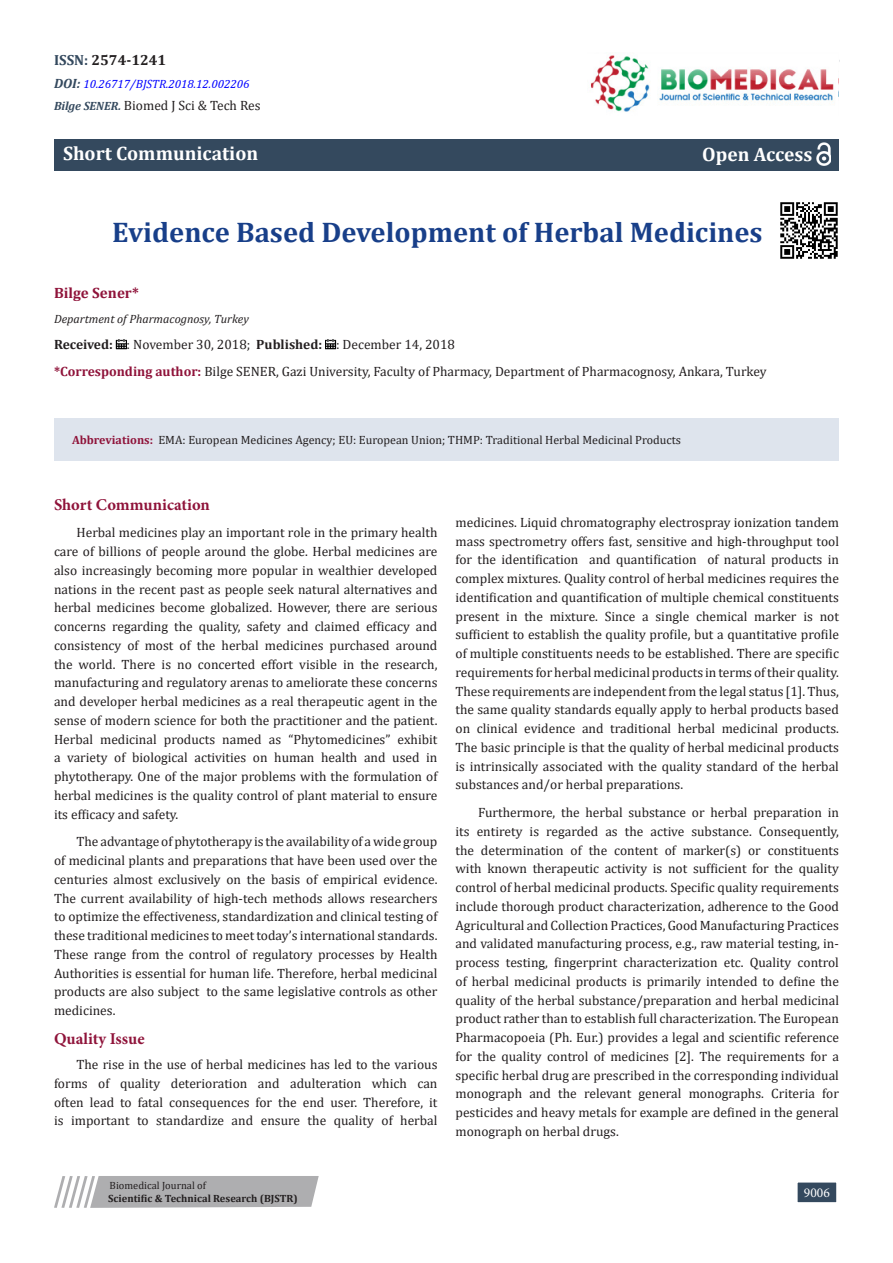
<style>
.page{position:relative;width:893px;height:1263px;background:#fff}
.page>*{position:absolute;margin:0;border:0;box-sizing:border-box;transform-origin:0 0}
.t1{font:700 28.5px "Cambria";color:#183f89}
.t2{font:700 19.5px "Cambria";color:#fff}
.t3{font:700 16.5px "Minion Pro";color:#8f133a}
.t4{font:700 15px "Cambria";color:#8f133a}
.t5{font:700 14.7px "Cambria";color:#231f20}
.t6{font:13.5px/18.8px "Cambria";color:#231f20;text-align:justify}
.t7{font:13.5px "Minion Pro";color:#fff}
.t8{font:12px "Cambria";color:#231f20}
.t9{font:italic 12px "Cambria";color:#00f}
.t10{font:italic 12px "Cambria";color:#231f20}
.t11{font:700 10.5px "Cambria";color:#231f20}
.t12{font:10.5px "Cambria";color:#231f20}
.s1{color:#34495e}
.s2{font-weight:700;font-size:13.5px;color:#34495e}
.s3{font-weight:700;font-style:italic;font-size:12px;color:#34495e}
.s4{font-weight:700}
.s5{font-weight:700;color:#8f133a}
</style>
<div class="page">
<div style="left:797px;top:1182px;width:40px;height:21px;background:#34495e"></div>
<div style="left:796px;top:1181px;width:42px;height:23px;border:2px solid #fff"></div>
<div style="left:54px;top:139px;width:785px;height:32px;background:#34495e"></div>
<svg style="left:54px;top:1176px;width:265px;height:32px;background:#b8b8ba"></svg>
<svg style="left:116px;top:339px;width:11px;height:10px"></svg>
<svg style="left:325px;top:339px;width:11px;height:10px"></svg>
<img style="left:591px;top:55px;width:243px;height:57px">
<img style="left:816px;top:143px;width:15px;height:23px">
<div style="left:54px;top:419px;width:785px;height:42px;background:#dee4ed"></div>
<img style="left:780px;top:202px;width:58px;height:57px">
<p class="t5" style="left:54px;top:50px;width:114px"><span class="s1">ISSN:</span> 2574-1241</p>
<p class="t9" style="left:54px;top:75px;width:197px"><span class="s2">DOI:</span> 10.26717/BJSTR.2018.12.002206</p>
<p class="t6" style="left:54px;top:96px;width:208px"><span class="s3">Bilge SENER.</span> Biomed J Sci &amp; Tech Res</p>
<p class="t2" style="left:63px;top:140px;width:197px">Short Communication</p>
<p class="t2" style="left:702px;top:140px;width:112px">Open Access</p>
<p class="t1" style="left:112px;top:212px;width:652px">Evidence Based Development of Herbal Medicines</p>
<p class="t4" style="left:54px;top:282px;width:86px">Bilge Sener*</p>
<p class="t10" style="left:54px;top:310px;width:196px">Department of Pharmacognosy, Turkey</p>
<p class="t6" style="left:54px;top:335px;width:402px"><span class="s4">Received:</span> : November 30, 2018; <span class="s4">Published:</span> : December 14, 2018</p>
<p class="t6" style="left:54px;top:362px;width:714px"><span class="s5">*Corresponding author:</span> Bilge SENER, Gazi University, Faculty of Pharmacy, Department of Pharmacognosy, Ankara, Turkey</p>
<p class="t8" style="left:72px;top:433px;width:610px"><span class="s5">Abbreviations:</span> EMA: European Medicines Agency; EU: European Union; THMP: Traditional Herbal Medicinal Products</p>
<p class="t3" style="left:54px;top:493px;width:157px">Short Communication</p>
<p class="t6" style="left:54px;top:523px;width:385px;text-indent:22px">Herbal medicines play an important role in the primary health care of billions of people around the globe. Herbal medicines are also increasingly becoming more popular in wealthier developed nations in the recent past as people seek natural alternatives and herbal medicines become globalized. However, there are serious concerns regarding the quality, safety and claimed efficacy and consistency of most of the herbal medicines purchased around the world. There is no concerted effort visible in the research, manufacturing and regulatory arenas to ameliorate these concerns and developer herbal medicines as a real therapeutic agent in the sense of modern science for both the practitioner and the patient.<br>Herbal medicinal products named as “Phytomedicines” exhibit a variety of biological activities on human health and used in phytotherapy. One of the major problems with the formulation of herbal medicines is the quality control of plant material to ensure its efficacy and safety.</p>
<p class="t6" style="left:54px;top:832px;width:385px;text-indent:22px">The advantage of phytotherapy is the availability of a wide group of medicinal plants and preparations that have been used over the centuries almost exclusively on the basis of empirical evidence.<br>The current availability of high-tech methods allows researchers to optimize the effectiveness, standardization and clinical testing of these traditional medicines to meet today’s international standards.<br>These range from the control of regulatory processes by Health Authorities is essential for human life. Therefore, herbal medicinal products are also subject to the same legislative controls as other medicines.</p>
<p class="t3" style="left:54px;top:1027px;width:92px">Quality Issue</p>
<p class="t6" style="left:54px;top:1055px;width:385px;text-indent:22px">The rise in the use of herbal medicines has led to the various forms of quality deterioration and adulteration which can often lead to fatal consequences for the end user. Therefore, it is important to standardize and ensure the quality of herbal</p>
<p class="t12" style="left:110px;top:1179px;width:98px">Biomedical Journal of</p>
<p class="t11" style="left:108px;top:1191px;width:191px">Scientific &amp; Technical Research (BJSTR)</p>
<p class="t6" style="left:455px;top:513px;width:385px">medicines. Liquid chromatography electrospray ionization tandem mass spectrometry offers fast, sensitive and high-throughput tool for the identification and quantification of natural products in complex mixtures. Quality control of herbal medicines requires the identification and quantification of multiple chemical constituents present in the mixture. Since a single chemical marker is not sufficient to establish the quality profile, but a quantitative profile of multiple constituents needs to be established. There are specific requirements for herbal medicinal products in terms of their quality.<br>These requirements are independent from the legal status [1]. Thus, the same quality standards equally apply to herbal products based on clinical evidence and traditional herbal medicinal products.<br>The basic principle is that the quality of herbal medicinal products is intrinsically associated with the quality standard of the herbal substances and/or herbal preparations.</p>
<p class="t6" style="left:455px;top:803px;width:385px;text-indent:22px">Furthermore, the herbal substance or herbal preparation in its entirety is regarded as the active substance. Consequently, the determination of the content of marker(s) or constituents with known therapeutic activity is not sufficient for the quality control of herbal medicinal products. Specific quality requirements include thorough product characterization, adherence to the Good Agricultural and Collection Practices, Good Manufacturing Practices and validated manufacturing process, e.g., raw material testing, in&shy;process testing, fingerprint characterization etc. Quality control of herbal medicinal products is primarily intended to define the quality of the herbal substance/preparation and herbal medicinal product rather than to establish full characterization. The European Pharmacopoeia (Ph. Eur.) provides a legal and scientific reference for the quality control of medicines [2]. The requirements for a specific herbal drug are prescribed in the corresponding individual monograph and the relevant general monographs. Criteria for pesticides and heavy metals for example are defined in the general monograph on herbal drugs.</p>
<p class="t7" style="left:804px;top:1184px;width:27px">9006</p>
</div>
